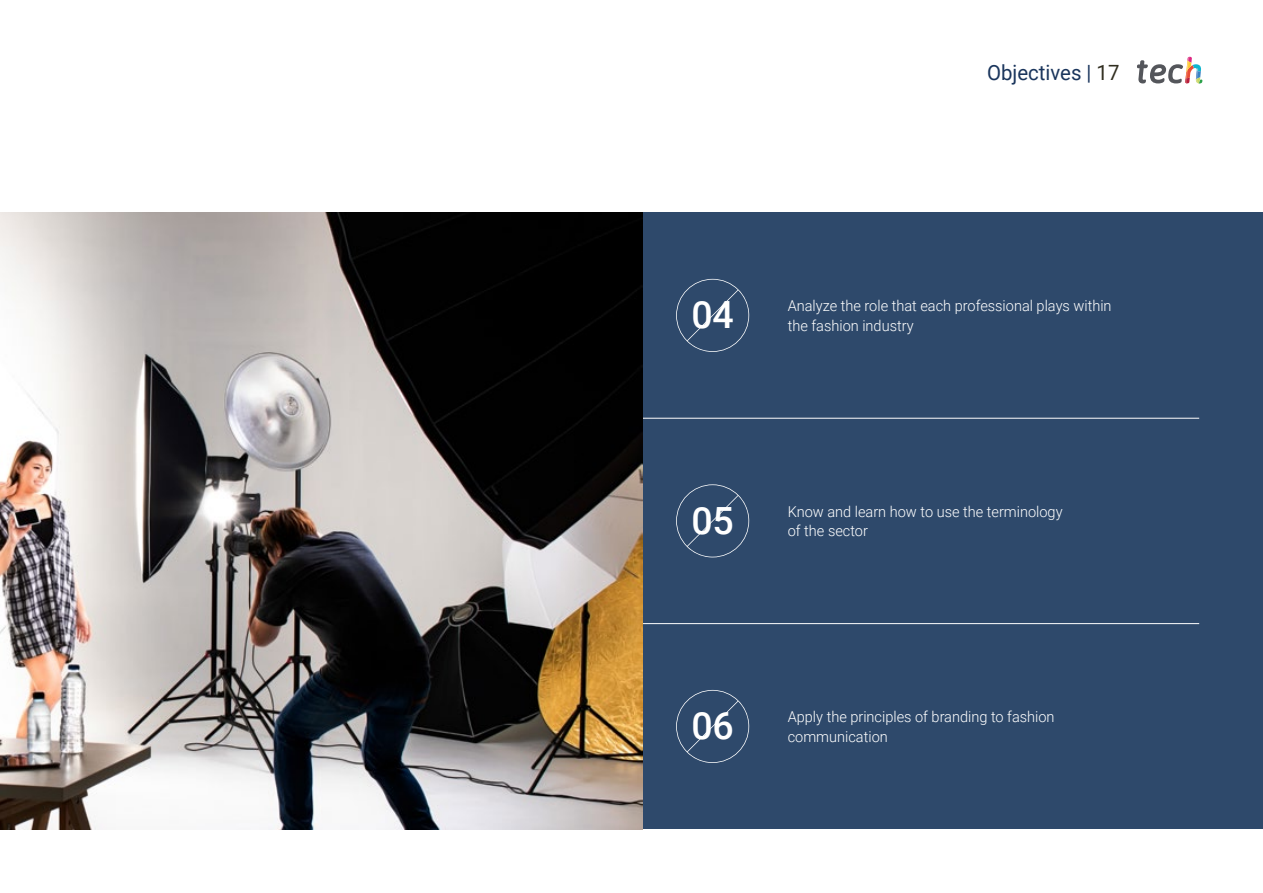
<style>
.page{position:relative;width:1263px;height:893px;background:#fff}
.page>*{position:absolute;margin:0;border:0;box-sizing:border-box;transform-origin:0 0}
.t1{font:500 37.5px "Roboto";color:#fff}
.t2{font:21px "Roboto";color:#1a355c}
.t3{font:300 15px/19.5px "Roboto";color:#fff}
.s1{color:#312e20}
</style>
<div class="page">
<div style="left:642px;top:213px;width:621px;height:616px;background:#2e496b"></div>
<svg style="left:676px;top:279px;width:73px;height:73px"></svg>
<svg style="left:676px;top:690px;width:73px;height:73px"></svg>
<svg style="left:676px;top:484px;width:73px;height:73px"></svg>
<hr style="left:0;top:418px;width:1199px;height:1px;background:#fff">
<hr style="left:0;top:623px;width:1199px;height:1px;background:#fff">
<img style="left:0;top:213px;width:642px;height:616px">
<svg style="left:1137px;top:57px;width:65px;height:27px"></svg>
<h2 class="t2" style="left:987px;top:57px;width:134px">Objectives | <span class="s1">17</span></h2>
<h1 class="t1" style="left:691px;top:288px;width:44px">04</h1>
<p class="t3" style="left:788px;top:296px;width:325px">Analyze the role that each professional plays within the fashion industry</p>
<h1 class="t1" style="left:691px;top:494px;width:44px">05</h1>
<p class="t3" style="left:788px;top:501px;width:276px">Know and learn how to use the terminology</p>
<p class="t3" style="left:788px;top:521px;width:82px">of the sector</p>
<h1 class="t1" style="left:691px;top:699px;width:44px">06</h1>
<p class="t3" style="left:788px;top:707px;width:268px">Apply the principles of branding to fashion communication</p>
</div>
